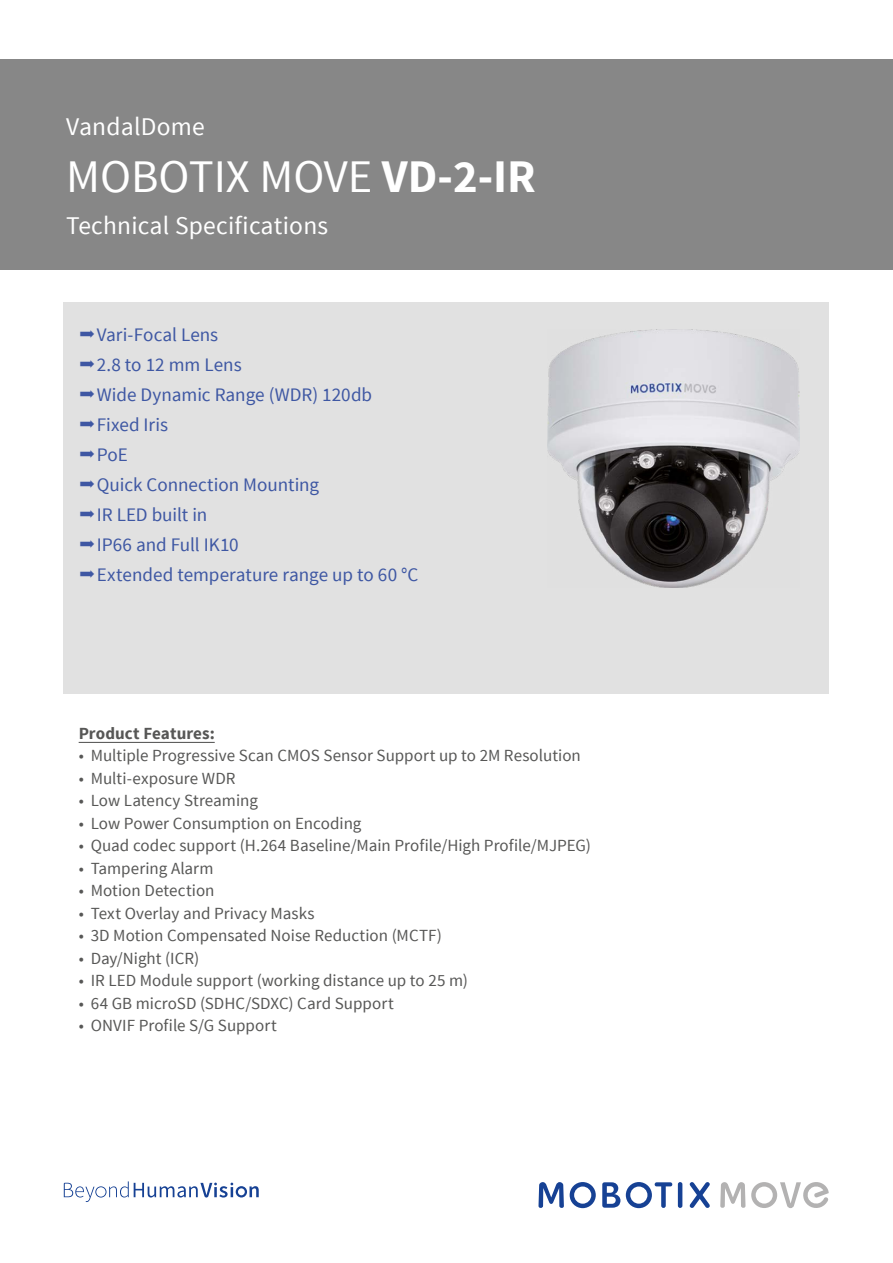
<style>
.page{position:relative;width:893px;height:1263px;background:#fff}
.page>*{position:absolute;margin:0;border:0;box-sizing:border-box;transform-origin:0 0}
.t1{font:46.65px "Source Sans Pro";color:#fff}
.t2{font:25.5px "Source Sans Pro";letter-spacing:.01em;color:#fff}
.t3{font:19.05px/30px "Source Sans Pro";color:#3e57a3}
.t4{font:16.95px "Source Sans Pro";color:#575756}
.t5{font:700 16.95px "Source Sans Pro";letter-spacing:.005em;color:#575756}
.s1{font-weight:700}
</style>
<div class="page">
<svg style="left:64px;top:1181px;width:195px;height:21px"></svg>
<div style="left:0;top:60px;width:893px;height:210px;background:#878787"></div>
<svg style="left:538px;top:1182px;width:26px;height:26px"></svg>
<svg style="left:602px;top:1182px;width:18px;height:26px"></svg>
<hr style="left:678px;top:1182px;width:4px;height:26px;background:#164194;border-radius:2px">
<svg style="left:690px;top:1182px;width:20px;height:26px"></svg>
<svg style="left:570px;top:1182px;width:26px;height:26px"></svg>
<svg style="left:626px;top:1182px;width:46px;height:26px"></svg>
<svg style="left:720px;top:1182px;width:25px;height:26px"></svg>
<svg style="left:751px;top:1182px;width:78px;height:26px"></svg>
<div style="left:64px;top:307px;width:765px;height:387px;background:#e1e1e1"></div>
<img style="left:547px;top:329px;width:252px;height:258px">
<hr style="left:79px;top:742px;width:136px;height:1px;background:#575756">
<h2 class="t2" style="left:66px;top:111px;width:140px">VandalDome</h2>
<h1 class="t1" style="left:66px;top:148px;width:471px">MOBOTIX MOVE <span class="s1">VD-2-IR</span></h1>
<h2 class="t2" style="left:66px;top:210px;width:264px">Technical Specifications</h2>
<p class="t3" style="left:97px;top:320px;width:323px">Vari-Focal Lens<br>2.8 to 12 mm Lens<br>Wide Dynamic Range (WDR) 120db<br>Fixed Iris<br>PoE<br>Quick Connection Mounting<br>IR LED built in<br>IP66 and Full IK10<br>Extended temperature range up to 60 °C</p>
<p class="t5" style="left:79px;top:722px;width:138px">Product Features:</p>
<p class="t4" style="left:79px;top:745px;width:504px">• Multiple Progressive Scan CMOS Sensor Support up to 2M Resolution</p>
<p class="t4" style="left:79px;top:768px;width:159px">• Multi-exposure WDR</p>
<p class="t4" style="left:79px;top:790px;width:181px">• Low Latency Streaming</p>
<p class="t4" style="left:79px;top:813px;width:284px">• Low Power Consumption on Encoding</p>
<p class="t4" style="left:79px;top:835px;width:514px">• Quad codec support (H.264 Baseline/Main Profile/High Profile/MJPEG)</p>
<p class="t4" style="left:79px;top:858px;width:136px">• Tampering Alarm</p>
<p class="t4" style="left:79px;top:880px;width:137px">• Motion Detection</p>
<p class="t4" style="left:79px;top:903px;width:238px">• Text Overlay and Privacy Masks</p>
<p class="t4" style="left:79px;top:925px;width:365px">• 3D Motion Compensated Noise Reduction (MCTF)</p>
<p class="t4" style="left:79px;top:948px;width:122px">• Day/Night (ICR)</p>
<p class="t4" style="left:79px;top:970px;width:391px">• IR LED Module support (working distance up to 25 m)</p>
<p class="t4" style="left:79px;top:993px;width:317px">• 64 GB microSD (SDHC/SDXC) Card Support</p>
<p class="t4" style="left:79px;top:1015px;width:200px">• ONVIF Profile S/G Support</p>
</div>
